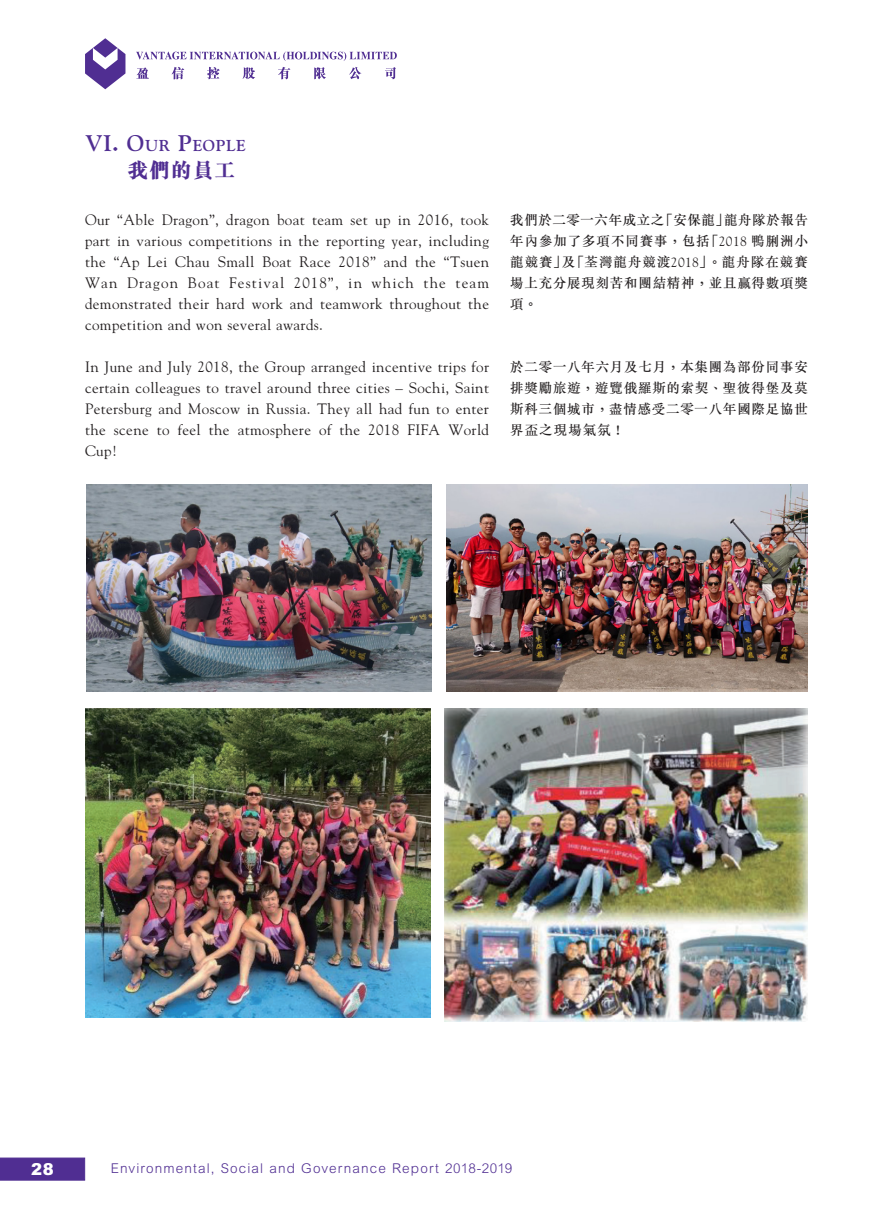
<style>
.page{position:relative;width:893px;height:1212px;background:#fff}
.page>*{position:absolute;margin:0;border:0;box-sizing:border-box;transform-origin:0 0}
.t1{font:800 21px "M Sung HK";letter-spacing:.035em;color:#502e92}
.t2{font:900 16.5px "Arial MT Std";color:#fff}
.t3{font:700 15.75px "Goudy Std";color:#502e92}
.t4{font:15px/21px "Goudy Std";letter-spacing:.025em;color:#231f20;text-align:justify}
.t5{font:500 13.5px/21px "M Sung HK";letter-spacing:.06em;color:#231f20;text-align:justify}
.t6{font:300 13.5px "Arial MT Std";letter-spacing:.08em;color:#502e92}
.s1{font-size:22.5px}
.s2{font-family:"Goudy Std";font-weight:400}
</style>
<div class="page">
<div style="left:0;top:1158px;width:85px;height:22px;background:#502e92"></div>
<svg style="left:85px;top:38px;width:40px;height:51px"></svg>
<svg style="left:136px;top:52px;width:261px;height:9px"></svg>
<svg style="left:136px;top:67px;width:260px;height:13px"></svg>
<img style="left:85px;top:708px;width:345px;height:310px">
<img style="left:445px;top:708px;width:363px;height:314px">
<img style="left:86px;top:485px;width:345px;height:206px">
<img style="left:447px;top:484px;width:361px;height:207px">
<p class="t3" style="left:85px;top:136px;width:162px"><span class="s1">VI. O</span>UR <span class="s1">P</span>EOPLE</p>
<h1 class="t1" style="left:128px;top:156px;width:109px">我們的員工</h1>
<p class="t4" style="left:85px;top:209px;width:406px">Our “Able Dragon”, dragon boat team set up in 2016, took part in various competitions in the reporting year, including the “Ap Lei Chau Small Boat Race 2018” and the “Tsuen Wan Dragon Boat Festival 2018”, in which the team demonstrated their hard work and teamwork throughout the competition and won several awards.</p>
<p class="t4" style="left:85px;top:356px;width:405px">In June and July 2018, the Group arranged incentive trips for certain colleagues to travel around three cities – Sochi, Saint Petersburg and Moscow in Russia. They all had fun to enter the scene to feel the atmosphere of the 2018 FIFA World Cup!</p>
<p class="t5" style="left:510px;top:209px;width:299px">我們於二零一六年成立之「安保龍」龍舟隊於報告年內參加了多項不同賽事，包括「<span class="s2">2018</span> 鴨脷洲小龍競賽」及「荃灣龍舟競渡<span class="s2">2018</span>」。龍舟隊在競賽場上充分展現刻苦和團結精神，並且贏得數項獎項。</p>
<p class="t5" style="left:510px;top:356px;width:299px">於二零一八年六月及七月，本集團為部份同事安排獎勵旅遊，遊覽俄羅斯的索契、聖彼得堡及莫斯科三個城市，盡情感受二零一八年國際足協世界盃之現場氣氛！</p>
<p class="t2" style="left:31px;top:1159px;width:24px">28</p>
<p class="t6" style="left:111px;top:1160px;width:403px">Environmental, Social and Governance Report 2018-2019</p>
</div>
